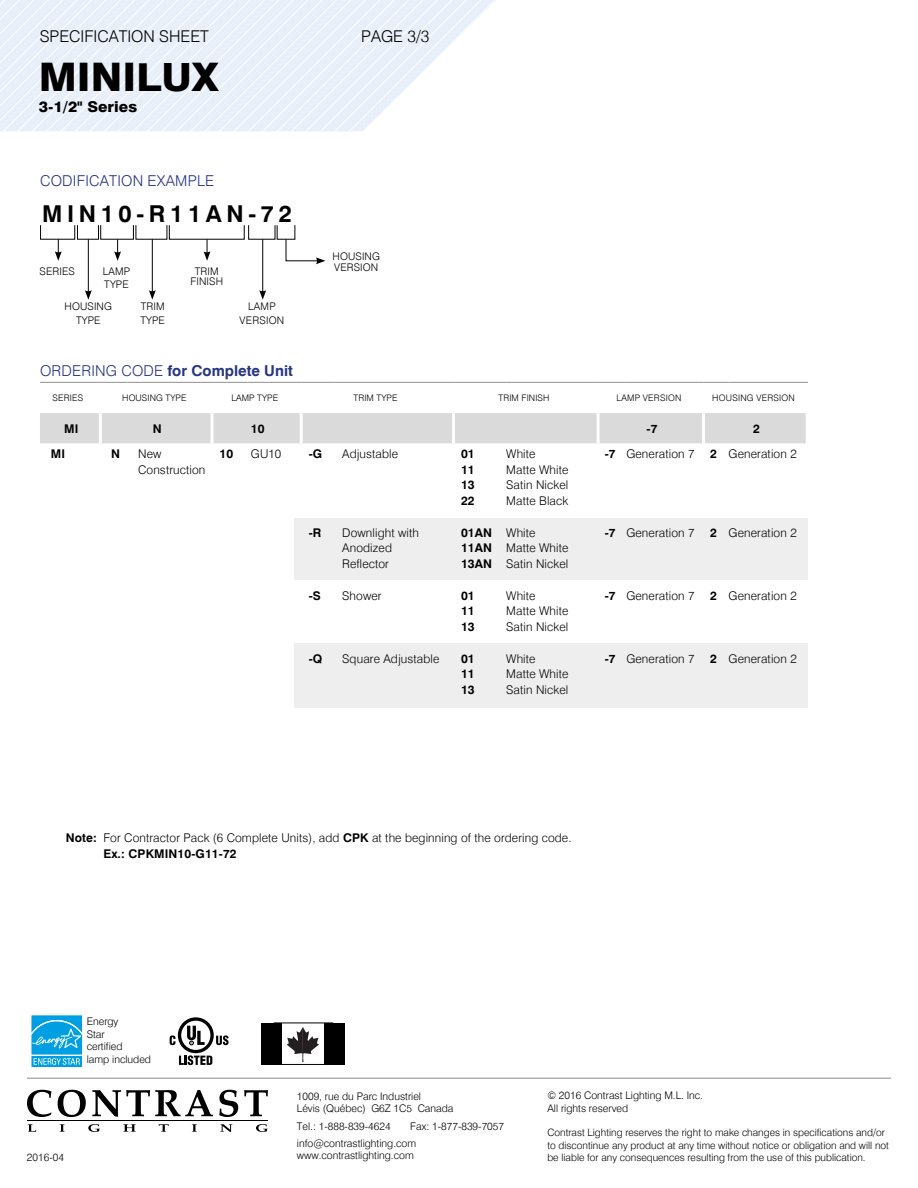
<style>
.page{position:relative;width:918px;height:1188px;background:#fff}
.page>*{position:absolute;margin:0;border:0;box-sizing:border-box;transform-origin:0 0}
.t1{font:800 39.45px "Swiss 721 BT";color:#000;scale:1.05 1}
.t2{font:700 23.25px "Swiss 721 BT";letter-spacing:.2em;color:#000}
.t3{font:300 16.2px "Swiss 721 BT";color:#000}
.t4{font:700 15px "Swiss 721 BT";color:#283583}
.t5{font:300 15px "Swiss 721 BT";letter-spacing:.015em;color:#283583}
.t6{font:800 15px "Swiss 721 BT";color:#000;scale:1.05 1}
.t7{font:300 12px/15.8px "Swiss 721 BT";letter-spacing:.01em;color:#000}
.t8{font:700 12px/15.8px "Swiss 721 BT";letter-spacing:.01em;color:#000;text-align:justify}
.t9{font:300 10.5px/12.6px "Swiss 721 BT";color:#000}
.t10{font:300 10.5px/13.5px "Swiss 721 BT";letter-spacing:.025em;color:#000;text-align:center}
.t11{font:300 10.2px/12.3px "Swiss 721 BT";color:#000}
.t12{font:300 9px "Swiss 721 BT";letter-spacing:.01em;color:#000}
.s1{font-weight:300}
.s2{font-weight:700}
</style>
<div class="page">
<svg style="left:0;top:0;width:496px;height:131px"></svg>
<hr style="left:27px;top:1078px;width:864px;height:1px;background:#878787">
<svg style="left:28px;top:1124px;width:8px;height:8px"></svg>
<svg style="left:60px;top:1124px;width:5px;height:8px"></svg>
<svg style="left:88px;top:1124px;width:12px;height:8px"></svg>
<svg style="left:123px;top:1124px;width:13px;height:8px"></svg>
<svg style="left:159px;top:1124px;width:10px;height:8px"></svg>
<svg style="left:192px;top:1124px;width:5px;height:8px"></svg>
<svg style="left:220px;top:1124px;width:12px;height:8px"></svg>
<svg style="left:256px;top:1124px;width:12px;height:8px"></svg>
<hr style="left:27px;top:1120px;width:241px;height:1px;background:#000">
<svg style="left:27px;top:1090px;width:25px;height:27px"></svg>
<svg style="left:58px;top:1090px;width:28px;height:27px"></svg>
<svg style="left:92px;top:1090px;width:121px;height:27px"></svg>
<svg style="left:219px;top:1090px;width:19px;height:27px"></svg>
<svg style="left:244px;top:1090px;width:24px;height:26px"></svg>
<svg style="left:31px;top:1015px;width:51px;height:52px;background:#2fb0e8"></svg>
<svg style="left:179px;top:1055px;width:33px;height:10px"></svg>
<svg style="left:216px;top:1035px;width:13px;height:10px"></svg>
<svg style="left:178px;top:1017px;width:36px;height:36px"></svg>
<div style="left:181px;top:1021px;width:29px;height:29px;background:#fff;border-radius:50%"></div>
<svg style="left:187px;top:1026px;width:18px;height:19px"></svg>
<svg style="left:170px;top:1035px;width:6px;height:10px"></svg>
<div style="left:324px;top:1023px;width:21px;height:42px;background:#000"></div>
<div style="left:261px;top:1023px;width:21px;height:42px;background:#000"></div>
<svg style="left:287px;top:1027px;width:32px;height:35px"></svg>
<hr style="left:274px;top:1023px;width:59px;height:1px;background:#000">
<hr style="left:274px;top:1064px;width:59px;height:1px;background:#000">
<div style="left:294px;top:643px;width:514px;height:64px;background:#eee"></div>
<div style="left:294px;top:518px;width:514px;height:62px;background:#eee"></div>
<div style="left:40px;top:413px;width:766px;height:30px;background:#dadada"></div>
<hr style="left:40px;top:382px;width:60px;height:1px;background:#9d9d9c">
<svg style="left:100px;top:382px;width:27px;height:1px"></svg>
<hr style="left:127px;top:382px;width:85px;height:1px;background:#9d9d9c">
<hr style="left:212px;top:382px;width:39px;height:1px;background:#9d9d9c">
<hr style="left:251px;top:382px;width:50px;height:1px;background:#9d9d9c">
<hr style="left:301px;top:382px;width:34px;height:1px;background:#9d9d9c">
<hr style="left:335px;top:382px;width:118px;height:1px;background:#9d9d9c">
<hr style="left:453px;top:382px;width:53px;height:1px;background:#9d9d9c">
<hr style="left:506px;top:382px;width:92px;height:1px;background:#9d9d9c">
<svg style="left:598px;top:382px;width:28px;height:1px"></svg>
<hr style="left:626px;top:382px;width:77px;height:1px;background:#9d9d9c">
<svg style="left:703px;top:382px;width:26px;height:1px"></svg>
<hr style="left:729px;top:382px;width:79px;height:1px;background:#9d9d9c">
<hr style="left:99px;top:413px;width:3px;height:30px;background:#fff">
<hr style="left:211px;top:413px;width:3px;height:30px;background:#fff">
<hr style="left:300px;top:413px;width:3px;height:30px;background:#fff">
<hr style="left:452px;top:413px;width:3px;height:30px;background:#fff">
<hr style="left:597px;top:413px;width:3px;height:30px;background:#fff">
<hr style="left:702px;top:413px;width:3px;height:30px;background:#fff">
<div style="left:77px;top:225px;width:22px;height:15px;border:1px solid #000"></div>
<svg style="left:40px;top:225px;width:36px;height:36px"></svg>
<hr style="left:88px;top:239px;width:1px;height:54px;background:#000">
<svg style="left:85px;top:290px;width:7px;height:10px"></svg>
<svg style="left:204px;top:239px;width:6px;height:22px"></svg>
<svg style="left:100px;top:225px;width:34px;height:36px"></svg>
<hr style="left:152px;top:239px;width:1px;height:54px;background:#000">
<svg style="left:149px;top:290px;width:7px;height:10px"></svg>
<hr style="left:262px;top:239px;width:1px;height:54px;background:#000">
<svg style="left:259px;top:290px;width:7px;height:10px"></svg>
<svg style="left:285px;top:238px;width:40px;height:26px"></svg>
<h3 class="t3" style="left:40px;top:26px;width:171px">SPECIFICATION SHEET</h3>
<h1 class="t1" style="left:39px;top:53px;width:173px">MINILUX</h1>
<p class="t6" style="left:39px;top:98px;width:96px">3-1/2" Series</p>
<p class="t5" style="left:40px;top:172px;width:176px">CODIFICATION EXAMPLE</p>
<h2 class="t2" style="left:42px;top:200px;width:251px">MIN10-R11AN-72</h2>
<p class="t9" style="left:40px;top:265px;width:37px">SERIES</p>
<p class="t9" style="left:65px;top:300px;width:49px;line-height:13.5px;text-align:center">HOUSING<br>TYPE</p>
<p class="t9" style="left:103px;top:264px;width:29px;line-height:13.5px">LAMP<br>TYPE</p>
<p class="t9" style="left:190px;top:266px;width:34px;line-height:10.5px;text-align:center">TRIM<br>FINISH</p>
<p class="t9" style="left:140px;top:300px;width:26px;line-height:13.5px">TRIM<br>TYPE</p>
<p class="t10" style="left:240px;top:300px;width:46px">LAMP<br>VERSION</p>
<h3 class="t3" style="left:361px;top:27px;width:70px">PAGE 3/3</h3>
<p class="t9" style="left:333px;top:251px;width:49px;line-height:10.5px">HOUSING<br>VERSION</p>
<p class="t4" style="left:40px;top:361px;width:254px"><span class="s1">ORDERING CODE</span> for Complete Unit</p>
<p class="t12" style="left:53px;top:392px;width:32px">SERIES</p>
<p class="t12" style="left:122px;top:392px;width:66px">HOUSING TYPE</p>
<p class="t12" style="left:231px;top:392px;width:48px">LAMP TYPE</p>
<p class="t12" style="left:354px;top:392px;width:45px">TRIM TYPE</p>
<p class="t12" style="left:499px;top:392px;width:52px">TRIM FINISH</p>
<p class="t12" style="left:617px;top:392px;width:66px">LAMP VERSION</p>
<p class="t12" style="left:712px;top:392px;width:84px">HOUSING VERSION</p>
<p class="t8" style="left:64px;top:420px;width:16px">MI</p>
<p class="t8" style="left:153px;top:420px;width:10px">N</p>
<p class="t8" style="left:251px;top:420px;width:15px">10</p>
<p class="t8" style="left:647px;top:420px;width:12px">-7</p>
<p class="t8" style="left:753px;top:420px;width:8px">2</p>
<p class="t8" style="left:51px;top:446px;width:16px">MI</p>
<p class="t8" style="left:111px;top:446px;width:10px">N</p>
<p class="t7" style="left:138px;top:446px;width:69px">New<br>Construction</p>
<p class="t8" style="left:220px;top:446px;width:15px">10</p>
<p class="t7" style="left:251px;top:446px;width:32px">GU10</p>
<p class="t8" style="left:309px;top:446px;width:15px">-G</p>
<p class="t7" style="left:626px;top:446px;width:70px">Generation 7</p>
<p class="t7" style="left:729px;top:446px;width:70px">Generation 2</p>
<p class="t7" style="left:506px;top:446px;width:64px">White<br>Matte White<br>Satin Nickel<br>Matte Black</p>
<p class="t7" style="left:506px;top:524px;width:64px">White<br>Matte White<br>Satin Nickel</p>
<p class="t7" style="left:506px;top:587px;width:64px">White<br>Matte White<br>Satin Nickel</p>
<p class="t7" style="left:506px;top:650px;width:64px">White<br>Matte White<br>Satin Nickel</p>
<p class="t7" style="left:342px;top:446px;width:57px">Adjustable</p>
<p class="t8" style="left:710px;top:446px;width:8px">2</p>
<p class="t8" style="left:461px;top:446px;width:15px">01<br>11<br>13<br>22</p>
<p class="t8" style="left:461px;top:524px;width:33px">01AN 11AN 13AN</p>
<p class="t8" style="left:461px;top:587px;width:15px">01<br>11<br>13</p>
<p class="t8" style="left:461px;top:650px;width:15px">01<br>11<br>13</p>
<p class="t8" style="left:605px;top:446px;width:12px">-7</p>
<p class="t7" style="left:626px;top:524px;width:70px">Generation 7</p>
<p class="t7" style="left:729px;top:524px;width:70px">Generation 2</p>
<p class="t8" style="left:309px;top:524px;width:14px">-R</p>
<p class="t7" style="left:342px;top:524px;width:78px">Downlight with<br>Anodized<br>Reflector</p>
<p class="t7" style="left:342px;top:587px;width:41px">Shower</p>
<p class="t8" style="left:710px;top:524px;width:8px">2</p>
<p class="t8" style="left:605px;top:524px;width:12px">-7</p>
<p class="t7" style="left:626px;top:587px;width:70px">Generation 7</p>
<p class="t7" style="left:729px;top:587px;width:70px">Generation 2</p>
<p class="t8" style="left:309px;top:587px;width:14px">-S</p>
<p class="t8" style="left:710px;top:587px;width:8px">2</p>
<p class="t8" style="left:605px;top:587px;width:12px">-7</p>
<p class="t7" style="left:626px;top:650px;width:70px">Generation 7</p>
<p class="t7" style="left:729px;top:650px;width:70px">Generation 2</p>
<p class="t7" style="left:342px;top:650px;width:99px">Square Adjustable</p>
<p class="t8" style="left:309px;top:650px;width:15px">-Q</p>
<p class="t8" style="left:710px;top:650px;width:8px">2</p>
<p class="t8" style="left:605px;top:650px;width:12px">-7</p>
<p class="t7" style="left:103px;top:830px;width:470px;text-indent:-38px"><span class="s2">Note:</span> For Contractor Pack (6 Complete Units), add <span class="s2">CPK</span> at the beginning of the ordering code.<br><span class="s2">Ex.: CPKMIN10-G11-72</span></p>
<p class="t9" style="left:87px;top:1015px;width:66px">Energy<br>Star<br>certified<br>lamp included</p>
<p class="t9" style="left:297px;top:1090px;width:158px">1009, rue du Parc Industriel<br>Lévis (Québec) G6Z 1C5 Canada</p>
<p class="t9" style="left:297px;top:1119px;width:95px">Tel.: 1-888-839-4624</p>
<p class="t9" style="left:297px;top:1117px;width:209px;line-height:17.1px;text-indent:113px">Fax: 1-877-839-7057 info@contrastlighting.com</p>
<p class="t9" style="left:27px;top:1151px;width:38px">2016-04</p>
<p class="t9" style="left:297px;top:1149px;width:118px">www.contrastlighting.com</p>
<p class="t9" style="left:547px;top:1089px;width:157px">© 2016 Contrast Lighting M.L. Inc.<br>All rights reserved</p>
<p class="t11" style="left:547px;top:1126px;width:343px">Contrast Lighting reserves the right to make changes in specifications and/or to discontinue any product at any time without notice or obligation and will not be liable for any consequences resulting from the use of this publication.</p>
</div>
